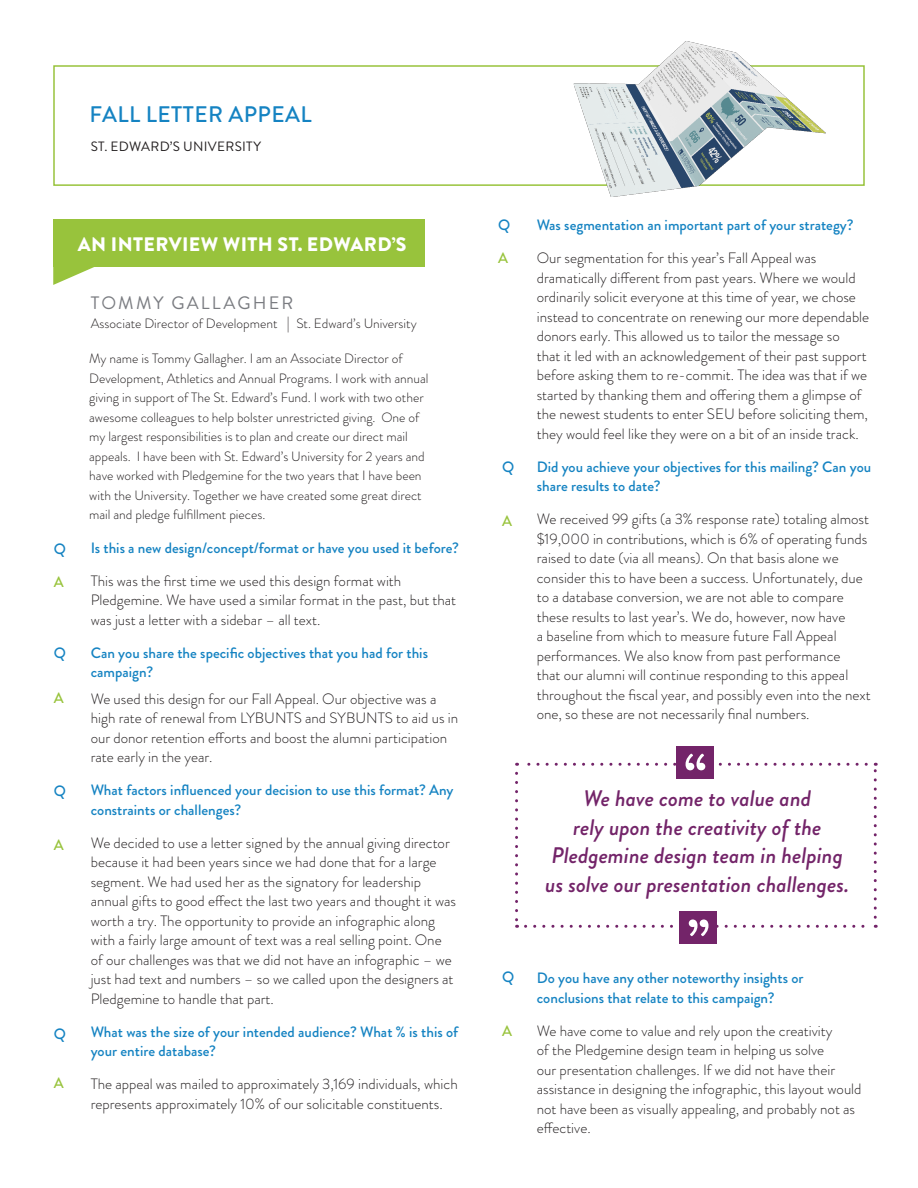
<style>
.page{position:relative;width:918px;height:1188px;background:#fff}
.page>*{position:absolute;margin:0;border:0;box-sizing:border-box;transform-origin:0 0}
.t1{font:700 57px "Brandon Grotesque";color:#fff}
.t2{font:italic 500 22.5px/28.5px "Brandon Grotesque";color:#732469;text-align:center}
.t3{font:500 22.5px "Brandon Grotesque";letter-spacing:.02em;color:#1583c2}
.t4{font:900 19.5px "Brandon Grotesque";letter-spacing:.02em;color:#fff}
.t5{font:18px "Brandon Grotesque";letter-spacing:.12em;color:#7a7c81}
.t6{font:300 15px/19.5px "Brandon Grotesque";color:#231f20}
.t7{font:500 15px/19.5px "Brandon Grotesque";color:#1583c2}
.t8{font:500 15px "Brandon Grotesque";color:#98c33c}
.t9{font:300 13.5px/19.5px "Brandon Grotesque";color:#231f20}
.t10{font:13.5px "Brandon Grotesque";letter-spacing:.02em;color:#231f20}
.s1{font-size:15px}
</style>
<div class="page">
<div style="left:53px;top:65px;width:812px;height:121px;border:2px solid #98c33c"></div>
<div style="left:53px;top:220px;width:371px;height:47px;background:#98c33c"></div>
<svg style="left:53px;top:267px;width:41px;height:18px"></svg>
<svg style="left:515px;top:773px;width:3px;height:155px"></svg>
<svg style="left:526px;top:925px;width:350px;height:3px"></svg>
<svg style="left:874px;top:763px;width:3px;height:154px"></svg>
<svg style="left:517px;top:763px;width:349px;height:3px"></svg>
<div style="left:677px;top:746px;width:37px;height:33px;background:#732469"></div>
<div style="left:680px;top:912px;width:37px;height:32px;background:#732469"></div>
<img style="left:537px;top:41px;width:311px;height:156px">
<h2 class="t3" style="left:89px;top:99px;width:224px">FALL LETTER APPEAL</h2>
<p class="t10" style="left:91px;top:137px;width:172px">ST. EDWARD’S UNIVERSITY</p>
<h3 class="t4" style="left:78px;top:231px;width:330px">AN INTERVIEW WITH ST. EDWARD’S</h3>
<p class="t7" style="left:54px;top:539px;width:14px">Q</p>
<p class="t8" style="left:54px;top:571px;width:11px">A</p>
<p class="t7" style="left:54px;top:644px;width:14px">Q</p>
<p class="t8" style="left:54px;top:688px;width:11px">A</p>
<p class="t7" style="left:54px;top:781px;width:14px">Q</p>
<p class="t8" style="left:54px;top:834px;width:11px">A</p>
<p class="t7" style="left:54px;top:1024px;width:14px">Q</p>
<p class="t8" style="left:54px;top:1073px;width:11px">A</p>
<p class="t5" style="left:91px;top:290px;width:204px">TOMMY GALLAGHER</p>
<p class="t9" style="left:91px;top:314px;width:327px">Associate Director of Development <span class="s1">|</span> St. Edward’s University</p>
<p class="t9" style="left:89px;top:349px;width:341px">My name is Tommy Gallagher. I am an Associate Director of Development, Athletics and Annual Programs. I work with annual giving in support of The St. Edward’s Fund. I work with two other awesome colleagues to help bolster unrestricted giving. One of my largest responsibilities is to plan and create our direct mail appeals. I have been with St. Edward’s University for 2 years and have worked with Pledgemine for the two years that I have been with the University. Together we have created some great direct mail and pledge fulfillment pieces.</p>
<p class="t7" style="left:91px;top:538px;width:370px">Is this a new design/concept/format or have you used it before?</p>
<p class="t6" style="left:91px;top:571px;width:367px">This was the first time we used this design format with<br>Pledgemine. We have used a similar format in the past, but that was just a letter with a sidebar – all text.</p>
<p class="t7" style="left:91px;top:643px;width:339px">Can you share the specific objectives that you had for this campaign?</p>
<p class="t6" style="left:91px;top:689px;width:369px">We used this design for our Fall Appeal. Our objective was a high rate of renewal from LYBUNTS and SYBUNTS to aid us in our donor retention efforts and boost the alumni participation rate early in the year.</p>
<p class="t7" style="left:91px;top:780px;width:364px">What factors influenced your decision to use this format? Any constraints or challenges?</p>
<p class="t6" style="left:91px;top:833px;width:367px">We decided to use a letter signed by the annual giving director because it had been years since we had done that for a large segment. We had used her as the signatory for leadership annual gifts to good effect the last two years and thought it was worth a try. The opportunity to provide an infographic along with a fairly large amount of text was a real selling point. One of our challenges was that we did not have an infographic – we just had text and numbers – so we called upon the designers at Pledgemine to handle that part.</p>
<p class="t7" style="left:91px;top:1022px;width:369px">What was the size of your intended audience? What % is this of your entire database?</p>
<p class="t6" style="left:91px;top:1074px;width:369px">The appeal was mailed to approximately 3,169 individuals, which represents approximately 10% of our solicitable constituents.</p>
<p class="t7" style="left:498px;top:215px;width:14px">Q</p>
<p class="t8" style="left:498px;top:248px;width:11px">A</p>
<p class="t7" style="left:502px;top:457px;width:14px">Q</p>
<p class="t8" style="left:502px;top:510px;width:11px">A</p>
<p class="t7" style="left:502px;top:967px;width:14px">Q</p>
<p class="t8" style="left:502px;top:1020px;width:11px">A</p>
<p class="t7" style="left:537px;top:215px;width:318px">Was segmentation an important part of your strategy?</p>
<p class="t6" style="left:537px;top:248px;width:334px">Our segmentation for this year’s Fall Appeal was dramatically different from past years. Where we would ordinarily solicit everyone at this time of year, we chose instead to concentrate on renewing our more dependable donors early. This allowed us to tailor the message so<br>that it led with an acknowledgement of their past support before asking them to re-commit. The idea was that if we started by thanking them and offering them a glimpse of the newest students to enter SEU before soliciting them, they would feel like they were on a bit of an inside track.</p>
<p class="t7" style="left:537px;top:457px;width:336px">Did you achieve your objectives for this mailing? Can you share results to date?</p>
<p class="t6" style="left:537px;top:509px;width:336px">We received 99 gifts (a 3% response rate) totaling almost $19,000 in contributions, which is 6% of operating funds raised to date (via all means). On that basis alone we consider this to have been a success. Unfortunately, due to a database conversion, we are not able to compare these results to last year’s. We do, however, now have<br>a baseline from which to measure future Fall Appeal performances. We also know from past performance<br>that our alumni will continue responding to this appeal throughout the fiscal year, and possibly even into the next one, so these are not necessarily final numbers.</p>
<h1 class="t1" style="left:684px;top:735px;width:24px">“</h1>
<h2 class="t2" style="left:545px;top:784px;width:305px">We have come to value and<br>rely upon the creativity of the<br>Pledgemine design team in helping us solve our presentation challenges.</h2>
<h1 class="t1" style="left:688px;top:900px;width:24px">”</h1>
<p class="t7" style="left:537px;top:968px;width:268px">Do you have any other noteworthy insights or conclusions that relate to this campaign?</p>
<p class="t6" style="left:537px;top:1021px;width:326px">We have come to value and rely upon the creativity<br>of the Pledgemine design team in helping us solve<br>our presentation challenges. If we did not have their assistance in designing the infographic, this layout would not have been as visually appealing, and probably not as effective.</p>
</div>
